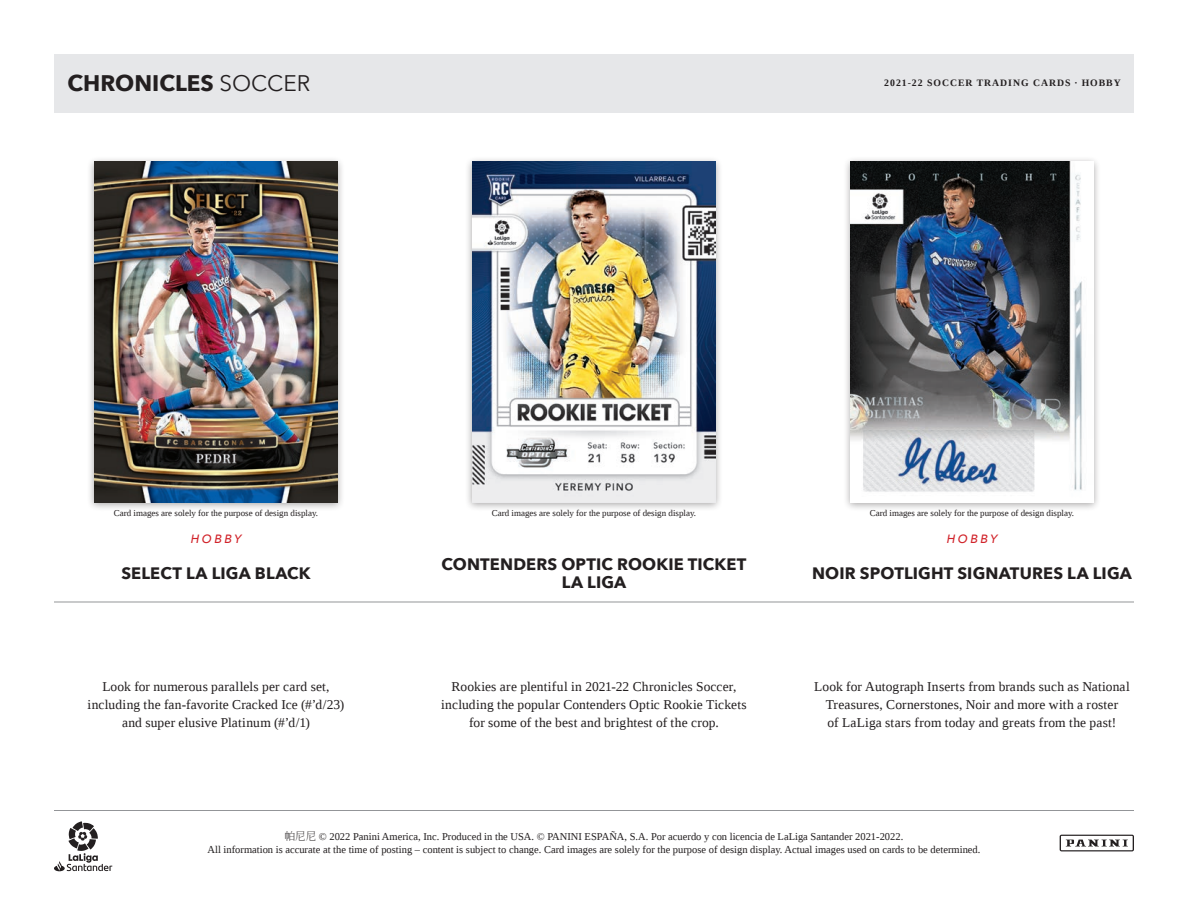
<style>
.page{position:relative;width:1188px;height:918px;background:#fff}
.page>*{position:absolute;margin:0;border:0;box-sizing:border-box;transform-origin:0 0}
.t1{font:700 22.5px "Avenir Next";color:#231f20}
.t2{font:700 16.5px/18px "Avenir Next";letter-spacing:.01em;color:#231f20;text-align:center}
.t3{font:13.5px/18px "Liberation Serif";letter-spacing:.01em;color:#231f20;text-align:center}
.t4{font:italic 500 12px "Avenir Next";letter-spacing:.205em;color:#d1232a}
.t5{font:10.5px/12.6px "Liberation Serif";color:#231f20;text-align:center}
.t6{font:700 9.75px "Liberation Serif";letter-spacing:.1em;color:#231f20}
.t7{font:9px "Liberation Serif";color:#231f20}
.s1{font-weight:400}
.s2{font-family:"Adobe Ming Std";font-weight:300}
</style>
<div class="page">
<hr style="left:54px;top:602px;width:1080px;height:1px;background:#939598">
<div style="left:87px;top:157px;width:258px;height:355px;background:#231f20;opacity:.4"></div>
<img style="left:94px;top:162px;width:243px;height:340px">
<div style="left:465px;top:157px;width:258px;height:355px;background:#231f20;opacity:.4"></div>
<img style="left:472px;top:162px;width:244px;height:340px">
<div style="left:843px;top:156px;width:258px;height:356px;background:#231f20;opacity:.4"></div>
<img style="left:850px;top:162px;width:244px;height:340px">
<hr style="left:54px;top:810px;width:1080px;height:1px;background:#939598">
<svg style="left:1060px;top:835px;width:74px;height:16px"></svg>
<svg style="left:54px;top:821px;width:58px;height:50px"></svg>
<div style="left:54px;top:54px;width:1080px;height:58px;background:#e6e7e9"></div>
<p class="t1" style="left:68px;top:64px;width:244px">CHRONICLES <span class="s1">SOCCER</span></p>
<p class="t6" style="left:884px;top:77px;width:238px">2021-22 SOCCER TRADING CARDS · HOBBY</p>
<p class="t7" style="left:114px;top:507px;width:206px">Card images are solely for the purpose of design display.</p>
<p class="t7" style="left:492px;top:507px;width:206px">Card images are solely for the purpose of design display.</p>
<p class="t7" style="left:870px;top:507px;width:206px">Card images are solely for the purpose of design display.</p>
<p class="t4" style="left:191px;top:528px;width:52px">HOBBY</p>
<p class="t4" style="left:947px;top:528px;width:52px">HOBBY</p>
<p class="t2" style="left:121px;top:564px;width:191px">SELECT LA LIGA BLACK</p>
<p class="t2" style="left:442px;top:555px;width:306px">CONTENDERS OPTIC ROOKIE TICKET<br>LA LIGA</p>
<p class="t2" style="left:812px;top:564px;width:321px">NOIR SPOTLIGHT SIGNATURES LA LIGA</p>
<p class="t3" style="left:88px;top:678px;width:258px">Look for numerous parallels per card set, including the fan-favorite Cracked Ice (#’d/23) and super elusive Platinum (#’d/1)</p>
<p class="t3" style="left:441px;top:678px;width:307px">Rookies are plentiful in 2021-22 Chronicles Soccer, including the popular Contenders Optic Rookie Tickets for some of the best and brightest of the crop.</p>
<p class="t3" style="left:814px;top:678px;width:317px">Look for Autograph Inserts from brands such as National<br>Treasures, Cornerstones, Noir and more with a roster<br>of LaLiga stars from today and greats from the past!</p>
<p class="t5" style="left:208px;top:830px;width:774px"><span class="s2">帕尼尼</span> © 2022 Panini America, Inc. Produced in the USA. © PANINI ESPAÑA, S.A. Por acuerdo y con licencia de LaLiga Santander 2021-2022.<br>All information is accurate at the time of posting – content is subject to change. Card images are solely for the purpose of design display. Actual images used on cards to be determined.</p>
</div>
